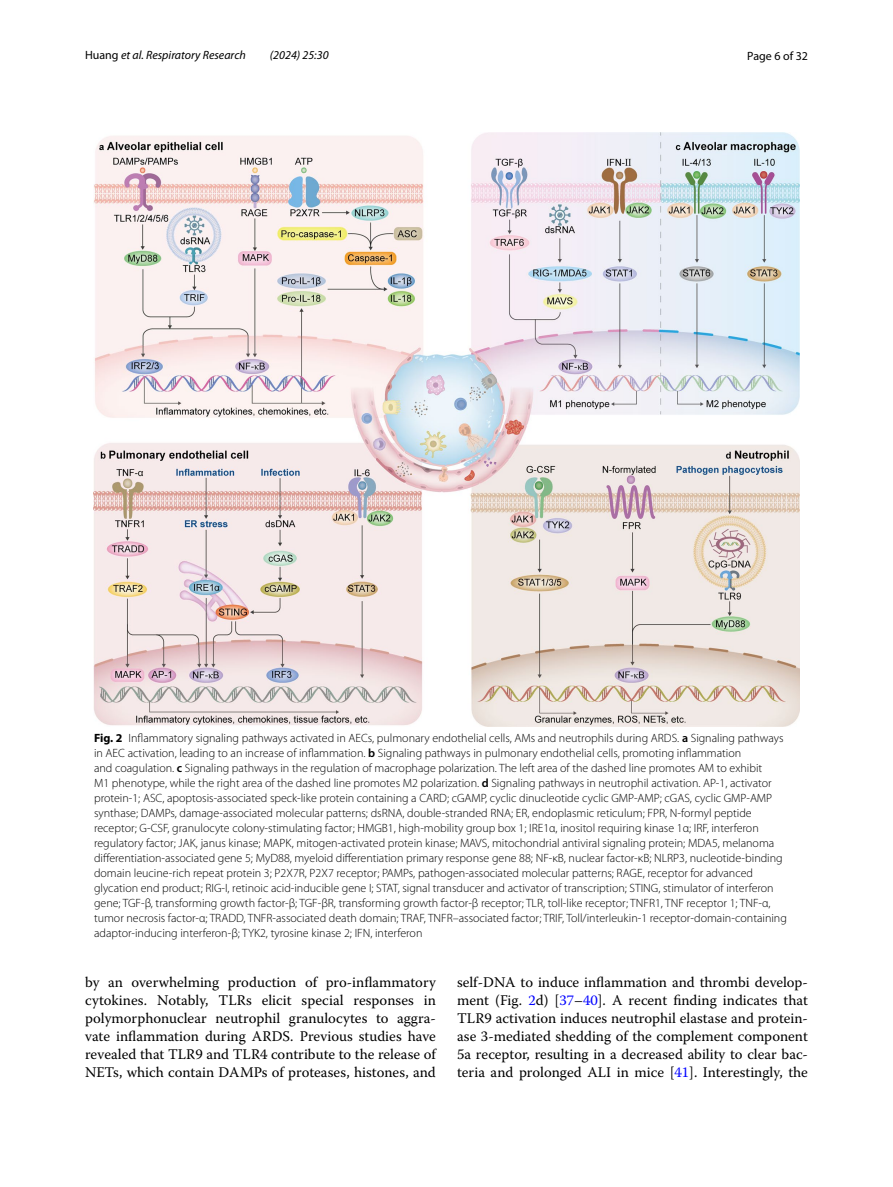
<style>
.page{position:relative;width:893px;height:1187px;background:#fff}
.page>*{position:absolute;margin:0;border:0;box-sizing:border-box;transform-origin:0 0}
.t1{font:14.7px/18px "Warnock Pro";color:#000;text-align:justify}
.t2{font:300 12px/15px "Myriad Pro";color:#000}
.t3{font:italic 12px "Myriad Pro";color:#000}
.t4{font:12px "Myriad Pro";color:#000}
.s1{font-style:normal}
.s2{font-weight:700}
.s3{font-weight:600}
.s4{color:#00f}
</style>
<div class="page">
<img style="left:94px;top:133px;width:705px;height:593px">
<p class="t3" style="left:85px;top:48px;width:162px"><span class="s1">Huang</span> et al. Respiratory Research</p>
<p class="t3" style="left:270px;top:48px;width:60px">(2024) 25:30</p>
<p class="t4" style="left:747px;top:48px;width:62px">Page 6 of 32</p>
<p class="t2" style="left:94px;top:730px;width:694px"><span class="s2">Fig. 2</span> Inflammatory signaling pathways activated in AECs, pulmonary endothelial cells, AMs and neutrophils during ARDS. <span class="s3">a</span> Signaling pathways in AEC activation, leading to an increase of inflammation. <span class="s3">b</span> Signaling pathways in pulmonary endothelial cells, promoting inflammation<br>and coagulation. <span class="s3">c</span> Signaling pathways in the regulation of macrophage polarization. The left area of the dashed line promotes AM to exhibit<br>M1 phenotype, while the right area of the dashed line promotes M2 polarization. <span class="s3">d</span> Signaling pathways in neutrophil activation. AP-1, activator protein-1; ASC, apoptosis-associated speck-like protein containing a CARD; cGAMP, cyclic dinucleotide cyclic GMP-AMP; cGAS, cyclic GMP-AMP synthase; DAMPs, damage-associated molecular patterns; dsRNA, double-stranded RNA; ER, endoplasmic reticulum; FPR, N-formyl peptide receptor; G-CSF, granulocyte colony-stimulating factor; HMGB1, high-mobility group box 1; IRE1α, inositol requiring kinase 1α; IRF, interferon regulatory factor; JAK, janus kinase; MAPK, mitogen-activated protein kinase; MAVS, mitochondrial antiviral signaling protein; MDA5, melanoma differentiation-associated gene 5; MyD88, myeloid differentiation primary response gene 88; NF-κB, nuclear factor-κB; NLRP3, nucleotide-binding domain leucine-rich repeat protein 3; P2X7R, P2X7 receptor; PAMPs, pathogen-associated molecular patterns; RAGE, receptor for advanced glycation end product; RIG-I, retinoic acid-inducible gene I; STAT, signal transducer and activator of transcription; STING, stimulator of interferon gene; TGF-β, transforming growth factor-β; TGF-βR, transforming growth factor-β receptor; TLR, toll-like receptor; TNFR1, TNF receptor 1; TNF-α, tumor necrosis factor-α; TRADD, TNFR-associated death domain; TRAF, TNFR–associated factor; TRIF, Toll/interleukin-1 receptor-domain-containing adaptor-inducing interferon-β; TYK2, tyrosine kinase 2; IFN, interferon</p>
<p class="t1" style="left:85px;top:972px;width:352px">by an overwhelming production of pro-inflammatory cytokines. Notably, TLRs elicit special responses in polymorphonuclear neutrophil granulocytes to aggra&shy;vate inflammation during ARDS. Previous studies have revealed that TLR9 and TLR4 contribute to the release of NETs, which contain DAMPs of proteases, histones, and</p>
<p class="t1" style="left:457px;top:972px;width:352px">self-DNA to induce inflammation and thrombi develop&shy;ment (Fig. <span class="s4">2</span>d) [<span class="s4">37</span>–<span class="s4">40</span>]. A recent finding indicates that TLR9 activation induces neutrophil elastase and protein&shy;ase 3-mediated shedding of the complement component 5a receptor, resulting in a decreased ability to clear bac&shy;teria and prolonged ALI in mice [<span class="s4">41</span>]. Interestingly, the</p>
</div>
